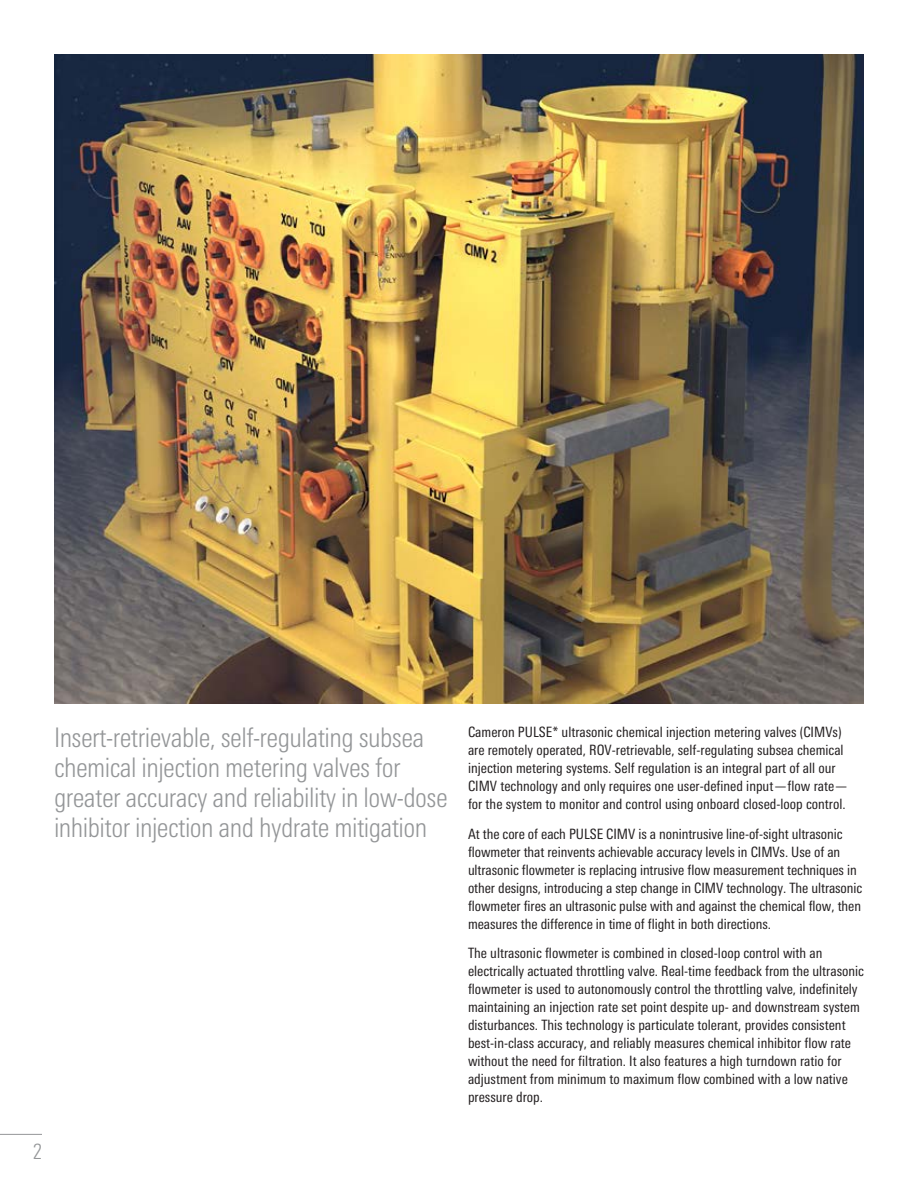
<style>
.page{position:relative;width:918px;height:1188px;background:#fff}
.page>*{position:absolute;margin:0;border:0;box-sizing:border-box;transform-origin:0 0}
.t1{font:300 condensed 27px/30px "Univers Next Pro";letter-spacing:-.02em;color:#949698}
.t2{font:300 condensed 21px "Univers Next Pro";color:#949698}
.t3{font:condensed 14.25px/18px "Univers Next Pro";color:#231f20}
</style>
<div class="page">
<img style="left:54px;top:54px;width:810px;height:649px">
<hr style="left:0;top:1134px;width:42px;height:1px;background:#949698">
<h1 class="t1" style="left:54px;top:722px;width:395px">Insert-retrievable, self-regulating subsea chemical injection metering valves for greater accuracy and reliability in low-dose inhibitor injection and hydrate mitigation</h1>
<h2 class="t2" style="left:33px;top:1139px;width:11px">2</h2>
<p class="t3" style="left:468px;top:723px;width:382px">Cameron PULSE* ultrasonic chemical injection metering valves (CIMVs) are remotely operated, ROV-retrievable, self-regulating subsea chemical injection metering systems. Self regulation is an integral part of all our CIMV technology and only requires one user-defined input—flow rate— for the system to monitor and control using onboard closed-loop control.</p>
<p class="t3" style="left:468px;top:824px;width:396px">At the core of each PULSE CIMV is a nonintrusive line-of-sight ultrasonic flowmeter that reinvents achievable accuracy levels in CIMVs. Use of an ultrasonic flowmeter is replacing intrusive flow measurement techniques in other designs, introducing a step change in CIMV technology. The ultrasonic flowmeter fires an ultrasonic pulse with and against the chemical flow, then measures the difference in time of flight in both directions.</p>
<p class="t3" style="left:468px;top:944px;width:398px">The ultrasonic flowmeter is combined in closed-loop control with an electrically actuated throttling valve. Real-time feedback from the ultrasonic flowmeter is used to autonomously control the throttling valve, indefinitely maintaining an injection rate set point despite up- and downstream system disturbances. This technology is particulate tolerant, provides consistent best-in-class accuracy, and reliably measures chemical inhibitor flow rate without the need for filtration. It also features a high turndown ratio for adjustment from minimum to maximum flow combined with a low native pressure drop.</p>
</div>
